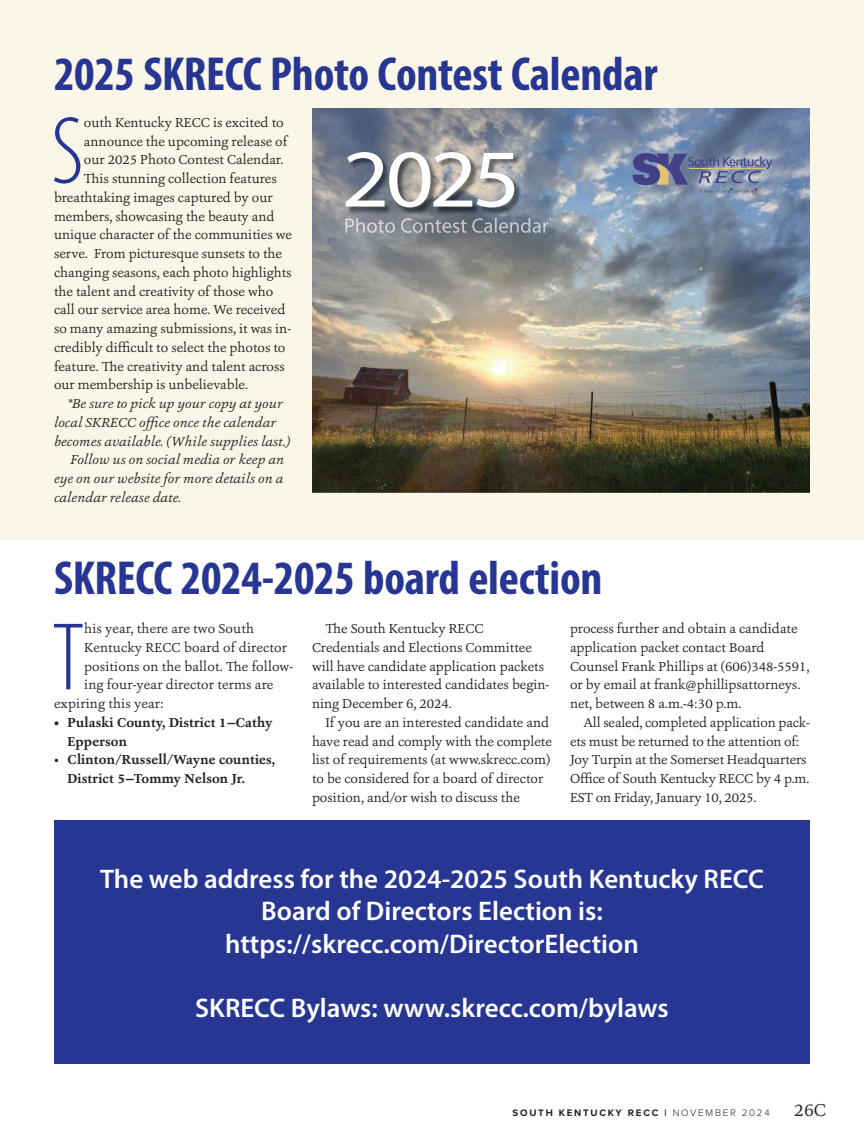
<style>
.page{position:relative;width:864px;height:1134px;background:#fff}
.page>*{position:absolute;margin:0;border:0;box-sizing:border-box;transform-origin:0 0}
.SOUTH_KY_Body_drop_cap{font:300 condensed 96.9px "Myriad Pro";color:#263692}
.t1{font:82.5px "Myriad Pro";color:#fff;scale:1.14 1}
.SOUTH_KY_Headline{font:700 condensed 48px "Myriad Pro";letter-spacing:-.005em;color:#263692}
.SOUTH_KY_Sidebar_SANS_NOIN{font:600 27px/32.4px "Myriad Pro";color:#fff;text-align:center}
.t2{font:18px "Ashbury";color:#231f20}
.SOUTH_KY_Body_Indent{font:13.5px/18.8px "Ashbury";color:#231f20}
.SOUTH_KY_Body_drop_cap-2{font:13.5px "Ashbury";color:#231f20}
.SOUTH_KY_Body_Indent-2{font:italic 13.5px/18.8px "Ashbury";color:#231f20}
.t3{font:700 13.5px/18.8px "Ashbury";letter-spacing:.01em;color:#231f20}
.t4{font:700 9.75px "Proxima Nova";letter-spacing:.18em;color:#231f20}
.s1{font-weight:400}
.s2{font-weight:300}
</style>
<div class="page">
<div style="left:0;top:0;width:864px;height:539px;background:#faf7e8"></div>
<img style="left:312px;top:108px;width:498px;height:385px">
<svg style="left:633px;top:153px;width:139px;height:42px;background:#78819f"></svg>
<img style="left:347px;top:153px;width:175px;height:62px">
<img style="left:345px;top:218px;width:203px;height:15px">
<div style="left:54px;top:820px;width:756px;height:244px;background:#263692"></div>
<p class="SOUTH_KY_Headline" style="left:54px;top:44px;width:605px">2025 SKRECC Photo Contest Calendar</p>
<p class="SOUTH_KY_Body_drop_cap" style="left:51px;top:94px;width:34px">S</p>
<p class="SOUTH_KY_Body_drop_cap-2" style="left:84px;top:114px;width:201px">outh Kentucky RECC is excited to</p>
<p class="SOUTH_KY_Body_drop_cap-2" style="left:84px;top:132px;width:205px">announce the upcoming release of</p>
<p class="SOUTH_KY_Body_drop_cap-2" style="left:84px;top:151px;width:201px">our 2025 Photo Contest Calendar.</p>
<p class="SOUTH_KY_Body_drop_cap-2" style="left:84px;top:170px;width:194px">This stunning collection features</p>
<p class="SOUTH_KY_Body_drop_cap-2" style="left:54px;top:189px;width:220px">breathtaking images captured by our</p>
<p class="SOUTH_KY_Body_drop_cap-2" style="left:54px;top:207px;width:222px">members, showcasing the beauty and</p>
<p class="SOUTH_KY_Body_drop_cap-2" style="left:54px;top:226px;width:240px">unique character of the communities we</p>
<p class="SOUTH_KY_Body_drop_cap-2" style="left:54px;top:245px;width:230px">serve. From picturesque sunsets to the</p>
<p class="SOUTH_KY_Body_drop_cap-2" style="left:54px;top:264px;width:239px">changing seasons, each photo highlights</p>
<p class="SOUTH_KY_Body_drop_cap-2" style="left:54px;top:282px;width:221px">the talent and creativity of those who</p>
<p class="SOUTH_KY_Body_drop_cap-2" style="left:54px;top:301px;width:233px">call our service area home. We received</p>
<p class="SOUTH_KY_Body_drop_cap-2" style="left:54px;top:320px;width:239px">so many amazing submissions, it was in-</p>
<p class="SOUTH_KY_Body_drop_cap-2" style="left:54px;top:339px;width:233px">credibly difficult to select the photos to</p>
<p class="SOUTH_KY_Body_drop_cap-2" style="left:54px;top:357px;width:232px">feature. The creativity and talent across</p>
<p class="SOUTH_KY_Body_drop_cap-2" style="left:54px;top:376px;width:196px">our membership is unbelievable.</p>
<p class="SOUTH_KY_Body_Indent-2" style="left:54px;top:394px;width:238px;text-indent:14px">*Be sure to pick up your copy at your local SKRECC office once the calendar becomes available. (While supplies last.)</p>
<p class="SOUTH_KY_Body_Indent-2" style="left:54px;top:450px;width:232px;text-align:justify;text-indent:16px">Follow us on social media or keep an eye on our website for more details on a calendar release date.</p>
<p class="t1" style="left:341px;top:128px;width:159px">2025</p>
<p class="SOUTH_KY_Headline" style="left:54px;top:548px;width:550px">SKRECC 2024-2025 board election</p>
<p class="SOUTH_KY_Body_drop_cap" style="left:52px;top:600px;width:33px">T</p>
<p class="SOUTH_KY_Body_drop_cap-2" style="left:84px;top:620px;width:171px">his year, there are two South</p>
<p class="SOUTH_KY_Body_Indent" style="left:312px;top:619px;width:239px;text-indent:14px">The South Kentucky RECC Credentials and Elections Committee will have candidate application packets available to interested candidates begin&shy;ning December 6, 2024.</p>
<p class="SOUTH_KY_Body_Indent" style="left:312px;top:713px;width:241px;text-indent:14px">If you are an interested candidate and have read and comply with the complete list of requirements (at www.skrecc.com) to be considered for a board of director position, and/or wish to discuss the</p>
<p class="SOUTH_KY_Body_Indent" style="left:570px;top:619px;width:241px">process further and obtain a candidate application packet contact Board Counsel Frank Phillips at (606)348-5591, or by email at frank@phillipsattorneys. net, between 8 a.m.-4:30 p.m.</p>
<p class="SOUTH_KY_Body_Indent" style="left:570px;top:713px;width:242px;text-indent:14px">All sealed, completed application pack&shy;ets must be returned to the attention of:<br>Joy Turpin at the Somerset Headquarters Office of South Kentucky RECC by 4 p.m.<br>EST on Friday, January 10, 2025.</p>
<p class="SOUTH_KY_Body_drop_cap-2" style="left:84px;top:639px;width:204px">Kentucky RECC board of director</p>
<p class="SOUTH_KY_Body_drop_cap-2" style="left:84px;top:657px;width:211px">positions on the ballot. The follow-</p>
<p class="SOUTH_KY_Body_drop_cap-2" style="left:84px;top:676px;width:191px">ing four-year director terms are</p>
<p class="SOUTH_KY_Body_drop_cap-2" style="left:54px;top:695px;width:111px">expiring this year:</p>
<p class="t3" style="left:68px;top:713px;width:207px;text-indent:-14px">• Pulaski County, District 1—Cathy<br>Epperson</p>
<p class="t3" style="left:68px;top:750px;width:209px;text-indent:-14px"><span class="s1">•</span> Clinton/Russell/Wayne counties,<br>District 5—Tommy Nelson Jr.</p>
<p class="SOUTH_KY_Sidebar_SANS_NOIN" style="left:100px;top:862px;width:665px">The web address for the 2024-2025 South Kentucky RECC<br>Board of Directors Election is: https://skrecc.com/DirectorElection</p>
<p class="SOUTH_KY_Sidebar_SANS_NOIN" style="left:195px;top:991px;width:475px">SKRECC Bylaws: www.skrecc.com/bylaws</p>
<p class="t4" style="left:513px;top:1106px;width:259px">SOUTH KENTUCKY RECC | <span class="s2">NOVEMBER 2024</span></p>
<h3 class="t2" style="left:794px;top:1099px;width:34px">26C</h3>
</div>
